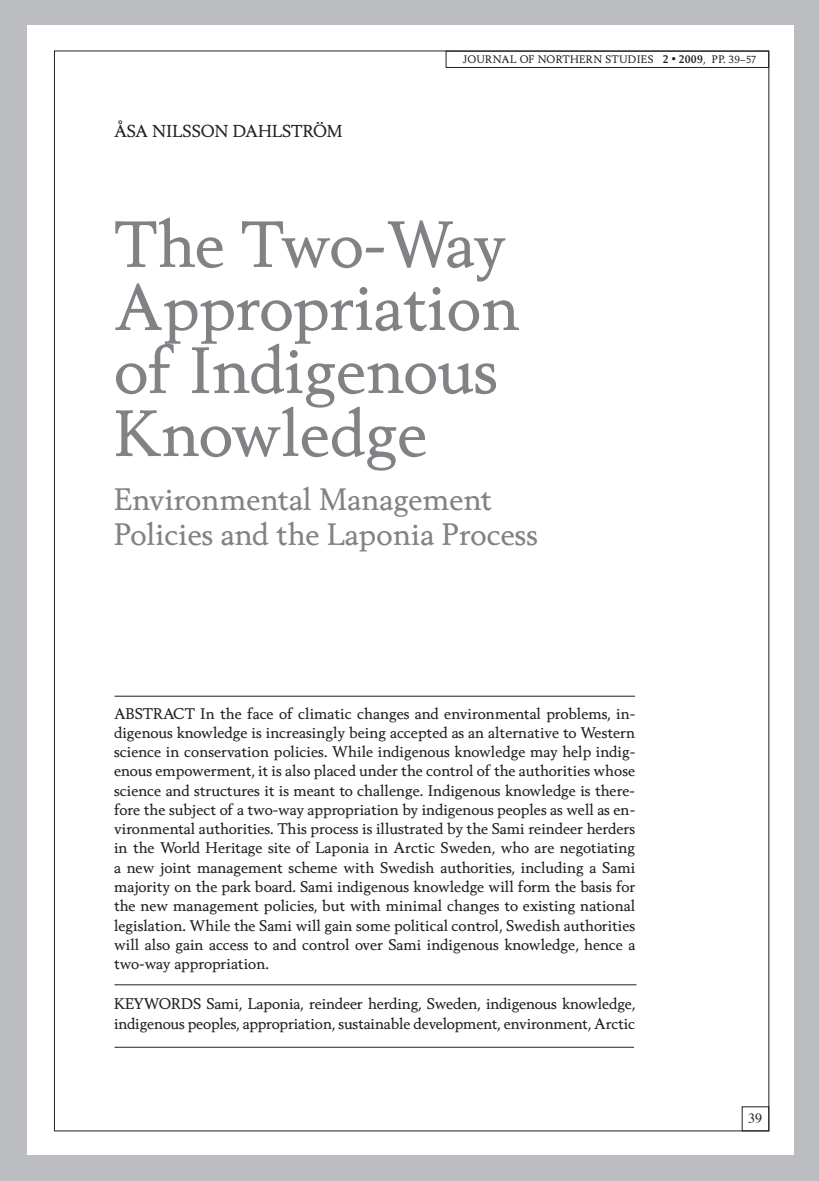
<style>
.page{position:relative;width:819px;height:1181px;background:#fff}
.page>*{position:absolute;margin:0;border:0;box-sizing:border-box;transform-origin:0 0}
.t1{font:63px/63px "Berling Nova Text";color:#808285}
.t2{font:29.75px/35px "Berling Nova Text";color:#808285}
.t3{font:16.62px "Berling Nova Text";color:#231f20}
.t4{font:14.88px/19.2px "Berling Nova Text";letter-spacing:-.01em;color:#231f20;text-align:justify}
.t5{font:14px "Times";color:#231f20}
.t6{font:10.5px "Berling Nova Text";color:#231f20}
.s1{font-weight:700}
</style>
<div class="page">
<div style="left:794px;top:0;width:25px;height:1181px;background:#bcbdc0"></div>
<div style="left:1px;top:0;width:818px;height:25px;background:#bcbdc0"></div>
<div style="left:1px;top:1155px;width:818px;height:26px;background:#bcbdc0"></div>
<div style="left:0;top:0;width:26px;height:1181px;background:#bcbdc0"></div>
<div style="left:446px;top:51px;width:323px;height:17px;border:1px solid #231f20"></div>
<hr style="left:114px;top:696px;width:521px;height:1px;background:#231f20">
<hr style="left:114px;top:984px;width:522px;height:1px;background:#231f20">
<hr style="left:114px;top:1047px;width:520px;height:1px;background:#231f20">
<p class="t3" style="left:114px;top:120px;width:64px">Åsa Nilsson</p>
<p class="t3" style="left:233px;top:120px;width:26px">Dahlström</p>
<p class="t6" style="left:462px;top:53px;width:9px">journal</p>
<p class="t6" style="left:519px;top:53px;width:27px">of northern</p>
<p class="t6" style="left:605px;top:53px;width:8px">studies</p>
<p class="t6" style="left:662px;top:53px;width:95px"><span class="s1">2</span> <sup>•</sup> <span class="s1">2009</span>, pp. 39–57</p>
<h1 class="t1" style="left:114px;top:211px;width:407px">The Two-Way<br>Appropriation of Indigenous<br>Knowledge</h1>
<h2 class="t2" style="left:114px;top:481px;width:425px">Environmental Management<br>Policies and the Laponia Process</h2>
<p class="t4" style="left:114px;top:703px;width:522px">ABSTRACT In the face of climatic changes and environmental problems, in&shy;digenous knowledge is increasingly being accepted as an alternative to Western science in conservation policies. While indigenous knowledge may help indig&shy;enous empowerment, it is also placed under the control of the authorities whose science and structures it is meant to challenge. Indigenous knowledge is there&shy;fore the subject of a two-way appropriation by indigenous peoples as well as en&shy;vironmental authorities. This process is illustrated by the Sami reindeer herders in the World Heritage site of Laponia in Arctic Sweden, who are negotiating a new joint management scheme with Swedish authorities, including a Sami majority on the park board. Sami indigenous knowledge will form the basis for the new management policies, but with minimal changes to existing national legislation. While the Sami will gain some political control, Swedish authorities will also gain access to and control over Sami indigenous knowledge, hence a two-way appropriation.</p>
<p class="t4" style="left:114px;top:994px;width:522px">KEYWORDS Sami, Laponia, reindeer herding, Sweden, indigenous knowledge, indigenous peoples, appropriation, sustainable development, environment, Arctic</p>
<p class="t5" style="left:748px;top:1105px;width:15px">39</p>
</div>
